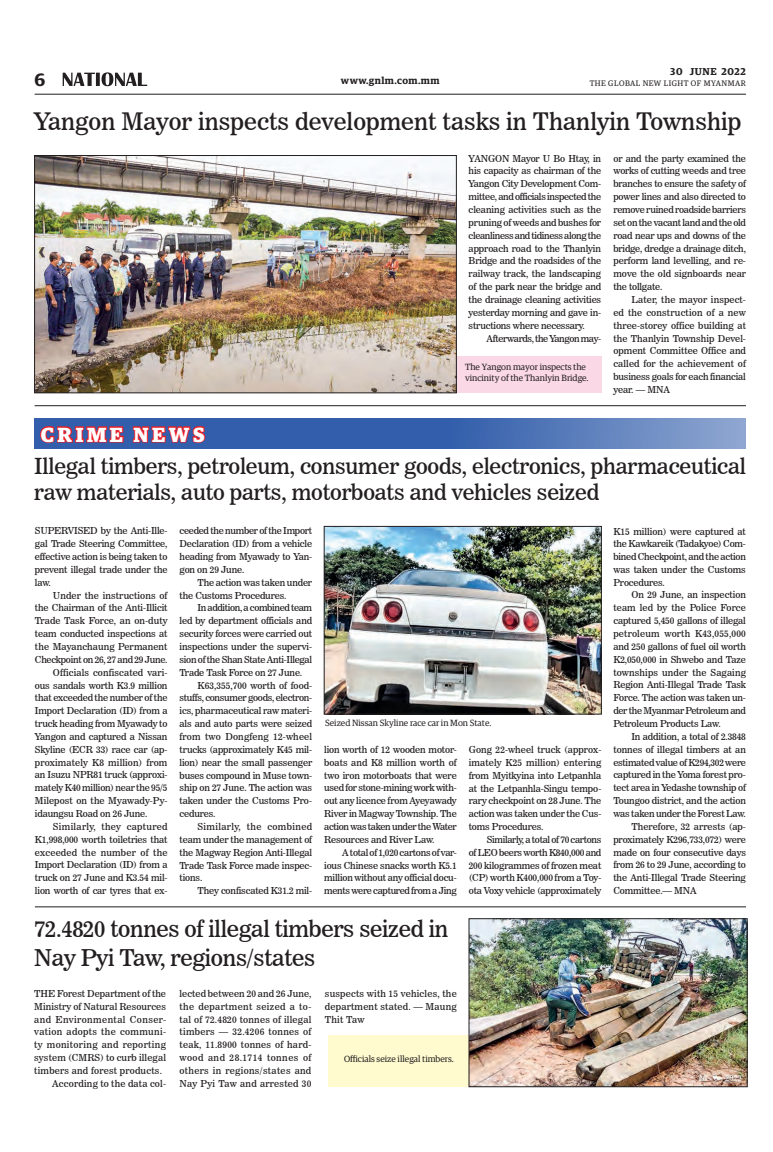
<style>
.page{position:relative;width:773px;height:1152px;background:#fff}
.page>*{position:absolute;margin:0;border:0;box-sizing:border-box;transform-origin:0 0}
._2_Clm_Head{font:24px "News 706 BT Roman C";color:#231f20}
._2_Clm_Head-2{font:23px/29.2px "News 706 BT Roman C";letter-spacing:-.015em;color:#231f20}
._2_Clm_Head-3{font:22px/26.4px "News 706 BT Roman C";letter-spacing:-.01em;color:#231f20}
.Sub_Body{font:700 20.5px "Guardian Egyp";color:#fff}
.t1{font:600 18px "Guardian Egyp";color:#231f20}
.t2{font:600 10px "Guardian Egyp";letter-spacing:.05em;color:#231f20}
._2nd_Body{font:9.5px/12.9px "News 706 BT Roman C";letter-spacing:-.015em;color:#231f20;text-align:justify}
.Normal_Para{font:9.5px/12.9px "News 706 BT Roman C";letter-spacing:-.015em;color:#231f20;text-align:justify}
._2nd_Body-2{font:9.5px "News 706 BT Roman C";letter-spacing:-.04em;color:#231f20}
._2nd_Body-3{font:9.5px "News 706 BT Roman C";letter-spacing:.02em;color:#231f20}
.t3{font:9px/10.8px "Guardian Egyp";color:#231f20}
.t4{font:8px "Guardian Egyp";letter-spacing:.06em;color:#231f20}
</style>
<div class="page">
<hr style="left:35px;top:94px;width:711px;height:1px;background:#231f20">
<svg style="left:63px;top:72px;width:84px;height:14px"></svg>
<div style="left:328px;top:1035px;width:206px;height:52px;background:#fffbcf"></div>
<div style="left:394px;top:356px;width:207px;height:37px;background:#fad8e6"></div>
<svg style="left:35px;top:419px;width:711px;height:30px;background:#486fb4"></svg>
<svg style="left:39px;top:425px;width:86px;height:19px;background:#8e3d67"></svg>
<svg style="left:132px;top:425px;width:74px;height:19px"></svg>
<img style="left:36px;top:157px;width:418px;height:234px">
<div style="left:34px;top:155px;width:422px;height:238px;border:1px solid #231f20"></div>
<hr style="left:35px;top:405px;width:711px;height:1px;background:#231f20">
<img style="left:326px;top:528px;width:273px;height:184px">
<div style="left:324px;top:526px;width:277px;height:188px;border:1px solid #231f20"></div>
<hr style="left:35px;top:907px;width:711px;height:1px;background:#231f20">
<img style="left:471px;top:921px;width:274px;height:164px">
<div style="left:469px;top:919px;width:278px;height:168px;border:1px solid #231f20"></div>
<h3 class="t1" style="left:35px;top:67px;width:12px">6</h3>
<p class="t2" style="left:670px;top:64px;width:77px">30 JUNE 2022</p>
<p class="t2" style="left:341px;top:73px;width:100px">www.gnlm.com.mm</p>
<p class="t4" style="left:589px;top:78px;width:158px">THE GLOBAL NEW LIGHT OF MYANMAR</p>
<p class="_2_Clm_Head" style="left:34px;top:107px;width:708px">Yangon Mayor inspects development tasks in Thanlyin Township</p>
<p class="_2nd_Body" style="left:613px;top:152px;width:134px">or and the party examined the works of cutting weeds and tree branches to ensure the safety of power lines and also directed to remove ruined roadside barriers set on the vacant land and the old road near ups and downs of the bridge, dredge a drainage ditch, perform land levelling, and re&shy;move the old signboards near the tollgate.</p>
<p class="_2nd_Body" style="left:613px;top:293px;width:134px;text-indent:18px">Later, the mayor inspect&shy;ed the construction of a new three-storey office building at the Thanlyin Township Devel&shy;opment Committee Office and called for the achievement of business goals for each financial year. — MNA</p>
<p class="Normal_Para" style="left:468px;top:152px;width:134px">YANGON Mayor U Bo Htay, in his capacity as chairman of the Yangon City Development Com&shy;mittee, and officials inspected the cleaning activities such as the pruning of weeds and bushes for cleanliness and tidiness along the approach road to the Thanlyin Bridge and the roadsides of the railway track, the landscaping of the park near the bridge and the drainage cleaning activities yesterday morning and gave in&shy;structions where necessary.</p>
<p class="_2nd_Body-2" style="left:486px;top:332px;width:116px">Afterwards, the Yangon may-</p>
<p class="t3" style="left:465px;top:361px;width:125px">The Yangon mayor inspects the vincinity of the Thanlyin Bridge.</p>
<p class="Sub_Body" style="left:41px;top:419px;width:165px">C R I M E N E W S</p>
<p class="_2_Clm_Head-3" style="left:34px;top:453px;width:713px">Illegal timbers, petroleum, consumer goods, electronics, pharmaceutical raw materials, auto parts, motorboats and vehicles seized</p>
<p class="Normal_Para" style="left:35px;top:524px;width:134px">SUPERVISED by the Anti-Ille&shy;gal Trade Steering Committee, effective action is being taken to prevent illegal trade under the law.</p>
<p class="_2nd_Body" style="left:35px;top:589px;width:134px;text-indent:18px">Under the instructions of the Chairman of the Anti-Illicit Trade Task Force, an on-duty team conducted inspections at the Mayanchaung Permanent Checkpoint on 26, 27 and 29 June.</p>
<p class="_2nd_Body" style="left:35px;top:666px;width:134px;text-indent:18px">Officials confiscated vari&shy;ous sandals worth K3.9 million that exceeded the number of the Import Declaration (ID) from a truck heading from Myawady to Yangon and captured a Nissan Skyline (ECR 33) race car (ap&shy;proximately K8 million) from an Isuzu NPR81 truck (approxi&shy;mately K40 million) near the 95/5<br>Milepost on the Myawady-Py&shy;idaungsu Road on 26 June.</p>
<p class="_2nd_Body" style="left:35px;top:820px;width:134px;text-indent:18px">Similarly, they captured K1,998,000 worth toiletries that exceeded the number of the Import Declaration (ID) from a truck on 27 June and K3.54 mil&shy;lion worth of car tyres that ex-</p>
<p class="_2nd_Body" style="left:179px;top:524px;width:134px">ceeded the number of the Import Declaration (ID) from a vehicle heading from Myawady to Yan&shy;gon on 29 June.</p>
<p class="_2nd_Body" style="left:179px;top:576px;width:134px;text-indent:18px">The action was taken under the Customs Procedures.</p>
<p class="_2nd_Body" style="left:179px;top:602px;width:134px;text-indent:18px">In addition, a combined team led by department officials and security forces were carried out inspections under the supervi&shy;sion of the Shan State Anti-Illegal Trade Task Force on 27 June.</p>
<p class="_2nd_Body" style="left:179px;top:679px;width:134px;text-indent:18px">K63,355,700 worth of food&shy;stuffs, consumer goods, electron&shy;ics, pharmaceutical raw materi&shy;als and auto parts were seized from two Dongfeng 12-wheel trucks (approximately K45 mil&shy;lion) near the small passenger buses compound in Muse town&shy;ship on 27 June. The action was taken under the Customs Pro&shy;cedures.</p>
<p class="_2nd_Body" style="left:179px;top:820px;width:134px;text-indent:18px">Similarly, the combined team under the management of the Magway Region Anti-Illegal Trade Task Force made inspec&shy;tions.</p>
<p class="_2nd_Body" style="left:197px;top:884px;width:116px">They confiscated K31.2 mil-</p>
<p class="t3" style="left:325px;top:717px;width:168px">Seized Nissan Skyline race car in Mon State.</p>
<p class="_2nd_Body" style="left:324px;top:743px;width:134px">lion worth of 12 wooden motor&shy;boats and K8 million worth of two iron motorboats that were used for stone-mining work with&shy;out any licence from Ayeyawady River in Magway Township. The action was taken under the Water Resources and River Law.</p>
<p class="_2nd_Body" style="left:324px;top:846px;width:134px;text-indent:18px">A total of 1,020 cartons of var&shy;ious Chinese snacks worth K5.1 million without any official docu&shy;ments were captured from a Jing</p>
<p class="_2nd_Body" style="left:469px;top:743px;width:134px">Gong 22-wheel truck (approx&shy;imately K25 million) entering from Myitkyina into Letpanhla at the Letpanhla-Singu tempo&shy;rary checkpoint on 28 June. The action was taken under the Cus&shy;toms Procedures.</p>
<p class="_2nd_Body" style="left:469px;top:833px;width:134px;text-indent:18px">Similarly, a total of 70 cartons of LEO beers worth K840,000 and 200 kilogrammes of frozen meat (CP) worth K400,000 from a Toy&shy;ota Voxy vehicle (approximately</p>
<p class="_2_Clm_Head-2" style="left:34px;top:914px;width:416px">72.4820 tonnes of illegal timbers seized in<br>Nay Pyi Taw, regions/states</p>
<p class="Normal_Para" style="left:34px;top:987px;width:133px">THE Forest Department of the Ministry of Natural Resources and Environmental Conser&shy;vation adopts the communi&shy;ty monitoring and reporting system (CMRS) to curb illegal timbers and forest products.</p>
<p class="_2nd_Body-3" style="left:52px;top:1078px;width:115px">According to the data col-</p>
<p class="_2nd_Body" style="left:179px;top:987px;width:133px">lected between 20 and 26 June, the department seized a to&shy;tal of 72.4820 tonnes of illegal timbers — 32.4206 tonnes of teak, 11.8900 tonnes of hard&shy;wood and 28.1714 tonnes of others in regions/states and Nay Pyi Taw and arrested 30</p>
<p class="_2nd_Body" style="left:325px;top:987px;width:133px">suspects with 15 vehicles, the department stated. — Maung Thit Taw</p>
<p class="t3" style="left:344px;top:1053px;width:111px">Officials seize illegal timbers.</p>
<p class="_2nd_Body" style="left:613px;top:525px;width:134px">K15 million) were captured at the Kawkareik (Tadakyoe) Com&shy;bined Checkpoint, and the action was taken under the Customs Procedures.</p>
<p class="_2nd_Body" style="left:613px;top:589px;width:134px;text-indent:18px">On 29 June, an inspection team led by the Police Force captured 5,450 gallons of illegal petroleum worth K43,055,000 and 250 gallons of fuel oil worth K2,050,000 in Shwebo and Taze townships under the Sagaing Region Anti-Illegal Trade Task Force. The action was taken un&shy;der the Myanmar Petroleum and Petroleum Products Law.</p>
<p class="_2nd_Body" style="left:613px;top:730px;width:134px;text-indent:18px">In addition, a total of 2.3848 tonnes of illegal timbers at an estimated value of K294,302 were captured in the Yoma forest pro&shy;tect area in Yedashe township of Toungoo district, and the action was taken under the Forest Law.</p>
<p class="_2nd_Body" style="left:613px;top:820px;width:134px;text-indent:18px">Therefore, 32 arrests (ap&shy;proximately K296,733,072) were made on four consecutive days from 26 to 29 June, according to the Anti-Illegal Trade Steering Committee.— MNA</p>
</div>
